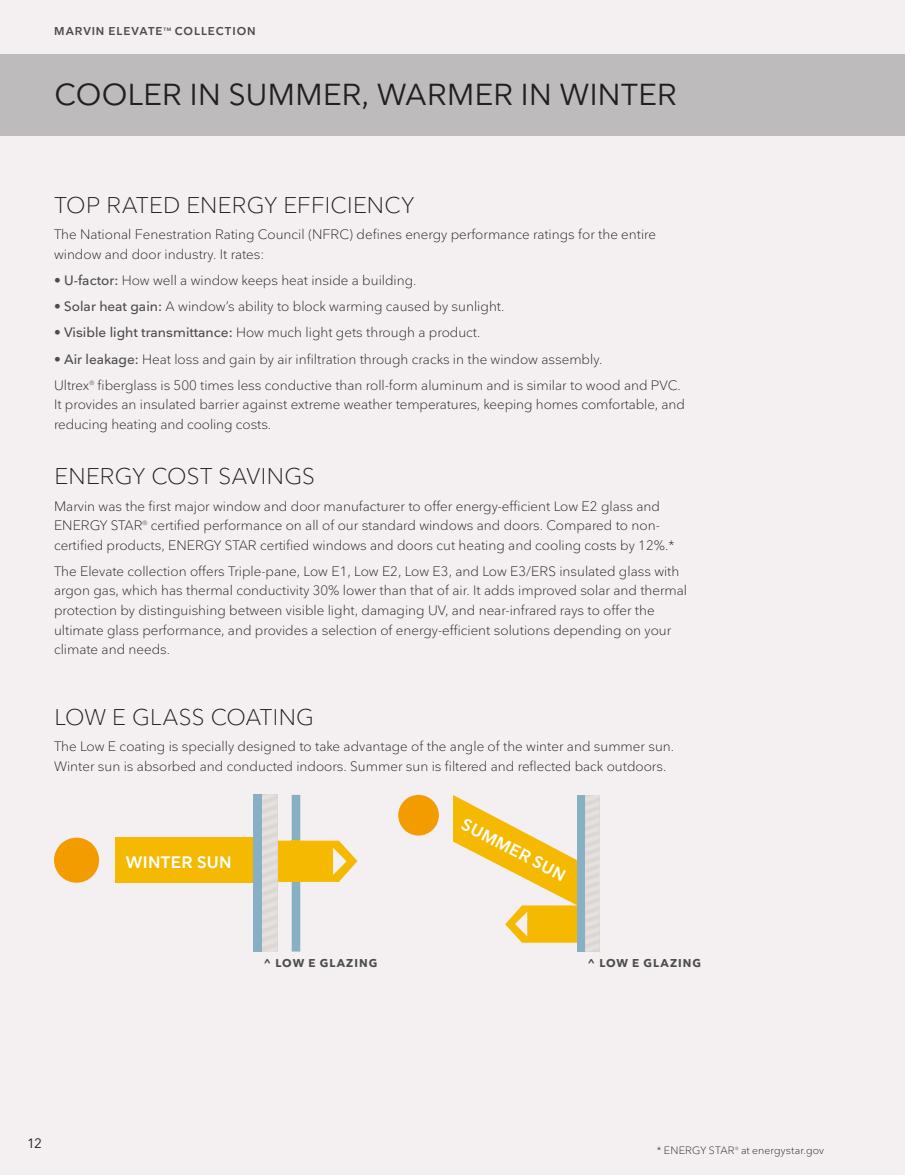
<style>
.page{position:relative;width:905px;height:1175px;background:#fff}
.page>*{position:absolute;margin:0;border:0;box-sizing:border-box;transform-origin:0 0}
.t1{font:30px "Nationale";letter-spacing:.015em;color:#231f20}
.t2{font:300 22.5px "Nationale";letter-spacing:.005em;color:#231f20}
.t3{font:600 16.5px "Nationale";letter-spacing:.02em;color:#fff}
.t4{font:300 13.5px/19.5px "Nationale";color:#231f20}
.t5{font:13.5px "Nationale";color:#231f20}
.t6{font:700 11.25px "Nationale";letter-spacing:.09em;color:#4b4c4d}
.t7{font:600 11.25px "Nationale";letter-spacing:.085em;color:#4b4c4d}
.t8{font:300 10.5px "Nationale";letter-spacing:.01em;color:#231f20}
.t9{font:600 4.8px "Nationale";color:#4b4c4d}
.t10{font:300 4.35px "Nationale";color:#231f20}
.s1{color:#4b4c4d}
.s2{font-weight:500;color:#4b4c4d}
</style>
<div class="page">
<div style="left:0;top:0;width:904px;height:1174px;background:#f4f0f1"></div>
<div style="left:0;top:54px;width:904px;height:81px;background:#bdbbbb"></div>
<svg style="left:262px;top:795px;width:95px;height:156px"></svg>
<div style="left:292px;top:840px;width:8px;height:42px;background:#f4b900"></div>
<div style="left:115px;top:837px;width:146px;height:46px;background:#f4b900"></div>
<div style="left:54px;top:837px;width:45px;height:45px;background:#f39c00;border-radius:50%"></div>
<div style="left:253px;top:795px;width:8px;height:156px;background:#87b0c4"></div>
<div style="left:585px;top:795px;width:14px;height:156px;background:#e0dcd9"></div>
<div style="left:398px;top:795px;width:41px;height:40px;background:#f39c00;border-radius:50%"></div>
<svg style="left:453px;top:795px;width:124px;height:147px"></svg>
<div style="left:577px;top:795px;width:8px;height:156px;background:#87b0c4"></div>
<p class="t7" style="left:54px;top:24px;width:110px">MARVIN ELEVATE</p>
<p class="t9" style="left:163px;top:26px;width:9px">TM</p>
<p class="t7" style="left:175px;top:24px;width:82px">COLLECTION</p>
<h1 class="t1" style="left:54px;top:76px;width:623px">COOLER IN SUMMER, WARMER IN WINTER</h1>
<h2 class="t2" style="left:54px;top:191px;width:361px">TOP RATED ENERGY EFFICIENCY</h2>
<p class="t4" style="left:54px;top:224px;width:603px">The National Fenestration Rating Council (NFRC) defines energy performance ratings for the entire window and door industry. It rates:</p>
<p class="t4" style="left:54px;top:270px;width:364px"><span class="s1">•</span> <span class="s2">U-factor:</span> How well a window keeps heat inside a building.</p>
<p class="t4" style="left:54px;top:296px;width:452px"><span class="s1">•</span> <span class="s2">Solar heat gain:</span> A window’s ability to block warming caused by sunlight.</p>
<p class="t4" style="left:54px;top:323px;width:428px"><span class="s1">•</span> <span class="s2">Visible light transmittance:</span> How much light gets through a product.</p>
<p class="t4" style="left:54px;top:345px;width:628px;line-height:26.2px"><span class="s1">•</span> <span class="s2">Air leakage:</span> Heat loss and gain by air infiltration through cracks in the window assembly.<br>Ultrex<sup>®</sup> fiberglass is 500 times less conductive than roll-form aluminum and is similar to wood and PVC.</p>
<p class="t4" style="left:54px;top:395px;width:632px">It provides an insulated barrier against extreme weather temperatures, keeping homes comfortable, and reducing heating and cooling costs.</p>
<h2 class="t2" style="left:54px;top:462px;width:262px">ENERGY COST SAVINGS</h2>
<p class="t4" style="left:54px;top:496px;width:622px">Marvin was the first major window and door manufacturer to offer energy-efficient Low E2 glass and<br>ENERGY STAR<sup>®</sup> certified performance on all of our standard windows and doors. Compared to non&shy;certified products, ENERGY STAR certified windows and doors cut heating and cooling costs by 12%.*</p>
<p class="t4" style="left:54px;top:561px;width:634px">The Elevate collection offers Triple-pane, Low E1, Low E2, Low E3, and Low E3/ERS insulated glass with argon gas, which has thermal conductivity 30% lower than that of air. It adds improved solar and thermal protection by distinguishing between visible light, damaging UV, and near-infrared rays to offer the ultimate glass performance, and provides a selection of energy-efficient solutions depending on your climate and needs.</p>
<h2 class="t2" style="left:54px;top:703px;width:261px">LOW E GLASS COATING</h2>
<p class="t4" style="left:54px;top:736px;width:621px">The Low E coating is specially designed to take advantage of the angle of the winter and summer sun.<br>Winter sun is absorbed and conducted indoors. Summer sun is filtered and reflected back outdoors.</p>
<p class="t3" style="left:126px;top:851px;width:107px">WINTER SUN</p>
<p class="t6" style="left:263px;top:955px;width:115px">^ LOW E GLAZING</p>
<p class="t3" style="left:468px;top:813px;width:116px;rotate:28deg">SUMMER SUN</p>
<p class="t6" style="left:587px;top:955px;width:115px">^ LOW E GLAZING</p>
<p class="t5" style="left:27px;top:1134px;width:16px">12</p>
<p class="t8" style="left:657px;top:1143px;width:79px">* ENERGY STAR</p>
<p class="t10" style="left:735px;top:1145px;width:5px">®</p>
<p class="t8" style="left:741px;top:1143px;width:84px">at energystar.gov</p>
</div>
